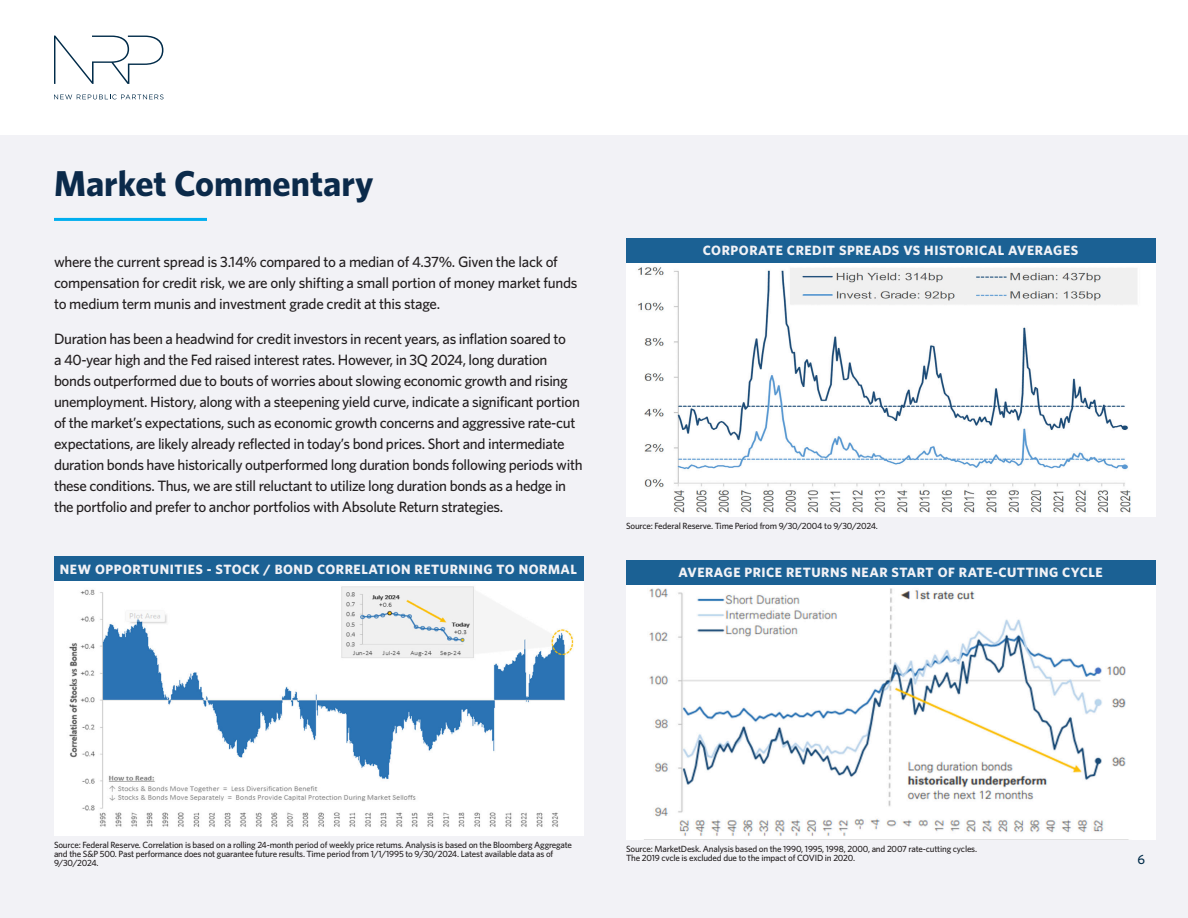
<style>
.page{position:relative;width:1188px;height:918px;background:#fff}
.page>*{position:absolute;margin:0;border:0;box-sizing:border-box;transform-origin:0 0}
.t1{font:700 36px "Whitney";color:#0b2a4a}
.t2{font:500 15px/21px "Whitney";letter-spacing:-.025em;color:#231f20}
.t3{font:700 13.5px "Whitney";letter-spacing:.04em;color:#f2f2f6}
.t4{font:500 13.5px "Whitney";color:#002b49}
.t5{font:500 9px/9px "Whitney";letter-spacing:-.02em;color:#231f20}
</style>
<div class="page">
<div style="left:0;top:135px;width:1188px;height:783px;background:#f2f2f6"></div>
<hr style="left:54px;top:218px;width:153px;height:3px;background:#00aeef">
<img style="left:54px;top:581px;width:529px;height:255px">
<div style="left:54px;top:557px;width:529px;height:24px;background:#1b6194"></div>
<img style="left:626px;top:262px;width:529px;height:255px">
<img style="left:626px;top:584px;width:529px;height:255px">
<div style="left:626px;top:238px;width:529px;height:24px;background:#1b6194"></div>
<div style="left:626px;top:560px;width:529px;height:24px;background:#1b6194"></div>
<svg style="left:54px;top:94px;width:110px;height:5px"></svg>
<svg style="left:54px;top:36px;width:109px;height:48px"></svg>
<p class="t1" style="left:54px;top:162px;width:321px">Market Commentary</p>
<p class="t2" style="left:54px;top:251px;width:525px">where the current spread is 3.14% compared to a median of 4.37%. Given the lack of compensation for credit risk, we are only shifting a small portion of money market funds to medium term munis and investment grade credit at this stage.</p>
<p class="t2" style="left:54px;top:328px;width:530px">Duration has been a headwind for credit investors in recent years, as inflation soared to<br>a 40-year high and the Fed raised interest rates. However, in 3Q 2024, long duration bonds outperformed due to bouts of worries about slowing economic growth and rising unemployment. History, along with a steepening yield curve, indicate a significant portion of the market’s expectations, such as economic growth concerns and aggressive rate-cut expectations, are likely already reflected in today’s bond prices. Short and intermediate duration bonds have historically outperformed long duration bonds following periods with these conditions. Thus, we are still reluctant to utilize long duration bonds as a hedge in the portfolio and prefer to anchor portfolios with Absolute Return strategies.</p>
<p class="t3" style="left:60px;top:561px;width:519px">NEW OPPORTUNITIES - STOCK / BOND CORRELATION RETURNING TO NORMAL</p>
<p class="t3" style="left:703px;top:242px;width:377px">CORPORATE CREDIT SPREADS VS HISTORICAL AVERAGES</p>
<p class="t5" style="left:626px;top:521px;width:253px">Source: Federal Reserve. Time Period from 9/30/2004 to 9/30/2024.</p>
<p class="t3" style="left:679px;top:564px;width:426px">AVERAGE PRICE RETURNS NEAR START OF RATE-CUTTING CYCLE</p>
<p class="t5" style="left:54px;top:840px;width:520px">Source: Federal Reserve. Correlation is based on a rolling 24-month period of weekly price retums. Analysis is based on the Bloomberg Aggregate and the S&amp;P 500. Past performance does not guarantee future results. Time period from 1/1/1995 to 9/30/2024. Latest available data as of<br>9/30/2024.</p>
<p class="t5" style="left:626px;top:844px;width:353px">Source: MarketDesk. Analysis based on the 1990, 1995, 1998, 2000, and 2007 rate-cutting cycles.</p>
<p class="t5" style="left:626px;top:853px;width:231px">The 2019 cvcle is excluded due to the impact of COVID in 2020.</p>
<p class="t4" style="left:1137px;top:851px;width:9px">6</p>
</div>
